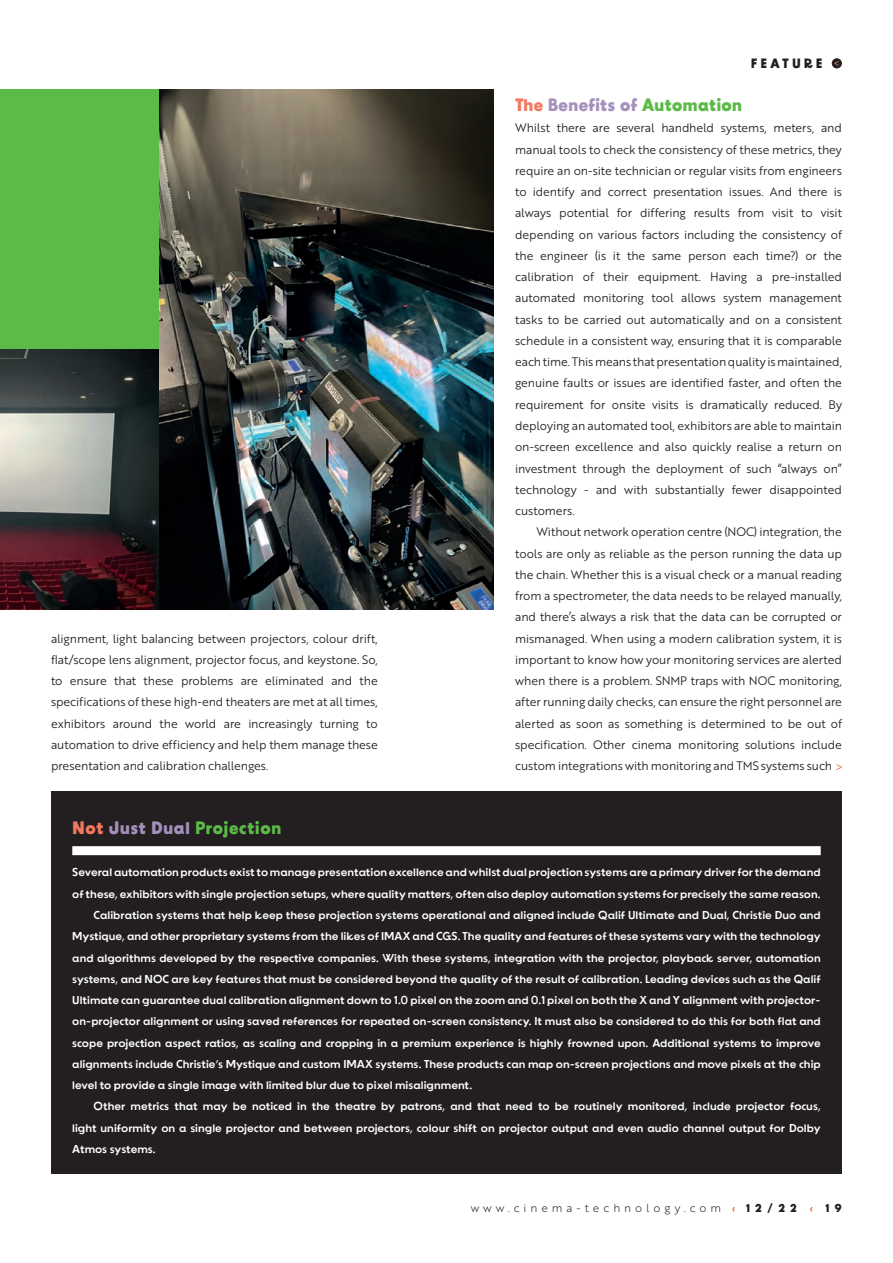
<style>
.page{position:relative;width:893px;height:1263px;background:#fff}
.page>*{position:absolute;margin:0;border:0;box-sizing:border-box;transform-origin:0 0}
.MPS_Body_Copy{font:700 18px "BD Supper";letter-spacing:-.015em;color:#a590bd}
.MPS_Body_Copy-2{font:700 18px "BD Supper";letter-spacing:.005em;color:#5cba47}
.t1{font:700 13.5px "BD Supper";letter-spacing:.22em;color:#231f20}
.MPS_Body_Copy-3{font:12px/21.3px "Brother 1816 Book";letter-spacing:-.005em;color:#231f20;text-align:justify}
.MPS_Body_Copy-4{font:11.55px/21.3px "BD Supper";color:#fff;text-align:justify}
.t2{font:11.25px "Brother 1816 Light";letter-spacing:.35em;color:#231f20}
.t3{font:700 11.25px "BD Supper";color:#231f20}
.s1{color:#f37860}
.s2{color:#5cba47}
.s3{color:#a590bd}
</style>
<div class="page">
<svg style="left:732px;top:1207px;width:3px;height:5px"></svg>
<svg style="left:810px;top:1207px;width:3px;height:5px"></svg>
<div style="left:0;top:90px;width:160px;height:260px;background:#5cba47"></div>
<img style="left:0;top:350px;width:160px;height:260px">
<img style="left:160px;top:90px;width:334px;height:519px">
<svg style="left:832px;top:58px;width:10px;height:10px"></svg>
<svg style="left:834px;top:61px;width:5px;height:5px"></svg>
<svg style="left:836px;top:764px;width:6px;height:6px"></svg>
<div style="left:51px;top:791px;width:791px;height:383px;background:#231f20"></div>
<div style="left:72px;top:846px;width:749px;height:9px;background:#fff"></div>
<p class="MPS_Body_Copy-3" style="left:51px;top:627px;width:328px">alignment, light balancing between projectors, colour drift, flat/scope lens alignment, projector focus, and keystone. So, to ensure that these problems are eliminated and the specifications of these high-end theaters are met at all times, exhibitors around the world are increasingly turning to automation to drive efficiency and help them manage these presentation and calibration challenges.</p>
<p class="t1" style="left:751px;top:55px;width:73px">FEATURE</p>
<p class="MPS_Body_Copy" style="left:515px;top:94px;width:229px"><span class="s1">The</span> Benefits of <span class="s2">Automation</span></p>
<p class="MPS_Body_Copy-3" style="left:515px;top:117px;width:328px">Whilst there are several handheld systems, meters, and manual tools to check the consistency of these metrics, they require an on-site technician or regular visits from engineers to identify and correct presentation issues. And there is always potential for differing results from visit to visit depending on various factors including the consistency of the engineer (is it the same person each time?) or the calibration of their equipment. Having a pre-installed automated monitoring tool allows system management tasks to be carried out automatically and on a consistent schedule in a consistent way, ensuring that it is comparable each time. This means that presentation quality is maintained, genuine faults or issues are identified faster, and often the requirement for onsite visits is dramatically reduced. By deploying an automated tool, exhibitors are able to maintain on-screen excellence and also quickly realise a return on investment through the deployment of such “always on” technology - and with substantially fewer disappointed customers.</p>
<p class="MPS_Body_Copy-3" style="left:515px;top:521px;width:328px;text-indent:21px">Without network operation centre (NOC) integration, the tools are only as reliable as the person running the data up the chain. Whether this is a visual check or a manual reading from a spectrometer, the data needs to be relayed manually, and there’s always a risk that the data can be corrupted or mismanaged. When using a modern calibration system, it is important to know how your monitoring services are alerted when there is a problem. SNMP traps with NOC monitoring, after running daily checks, can ensure the right personnel are alerted as soon as something is determined to be out of specification. Other cinema monitoring solutions include custom integrations with monitoring and TMS systems such</p>
<p class="MPS_Body_Copy-2" style="left:72px;top:816px;width:211px"><span class="s1">Not</span> <span class="s3">Just Dual</span> Projection</p>
<p class="MPS_Body_Copy-4" style="left:72px;top:862px;width:750px">Several automation products exist to manage presentation excellence and whilst dual projection systems are a primary driver for the demand of these, exhibitors with single projection setups, where quality matters, often also deploy automation systems for precisely the same reason.</p>
<p class="MPS_Body_Copy-4" style="left:72px;top:905px;width:750px;text-indent:21px">Calibration systems that help keep these projection systems operational and aligned include Qalif Ultimate and Dual, Christie Duo and Mystique, and other proprietary systems from the likes of IMAX and CGS. The quality and features of these systems vary with the technology and algorithms developed by the respective companies. With these systems, integration with the projector, playback server, automation systems, and NOC are key features that must be considered beyond the quality of the result of calibration. Leading devices such as the Qalif Ultimate can guarantee dual calibration alignment down to 1.0 pixel on the zoom and 0.1 pixel on both the X and Y alignment with projector&shy;on-projector alignment or using saved references for repeated on-screen consistency. It must also be considered to do this for both flat and scope projection aspect ratios, as scaling and cropping in a premium experience is highly frowned upon. Additional systems to improve alignments include Christie’s Mystique and custom IMAX systems. These products can map on-screen projections and move pixels at the chip level to provide a single image with limited blur due to pixel misalignment.</p>
<p class="MPS_Body_Copy-4" style="left:72px;top:1096px;width:750px;text-indent:21px">Other metrics that may be noticed in the theatre by patrons, and that need to be routinely monitored, include projector focus, light uniformity on a single projector and between projectors, colour shift on projector output and even audio channel output for Dolby Atmos systems.</p>
<p class="t2" style="left:471px;top:1200px;width:252px">www.cinema-technology.com</p>
<p class="t3" style="left:746px;top:1201px;width:53px">12/22</p>
<p class="t3" style="left:825px;top:1201px;width:18px">1 9</p>
</div>
